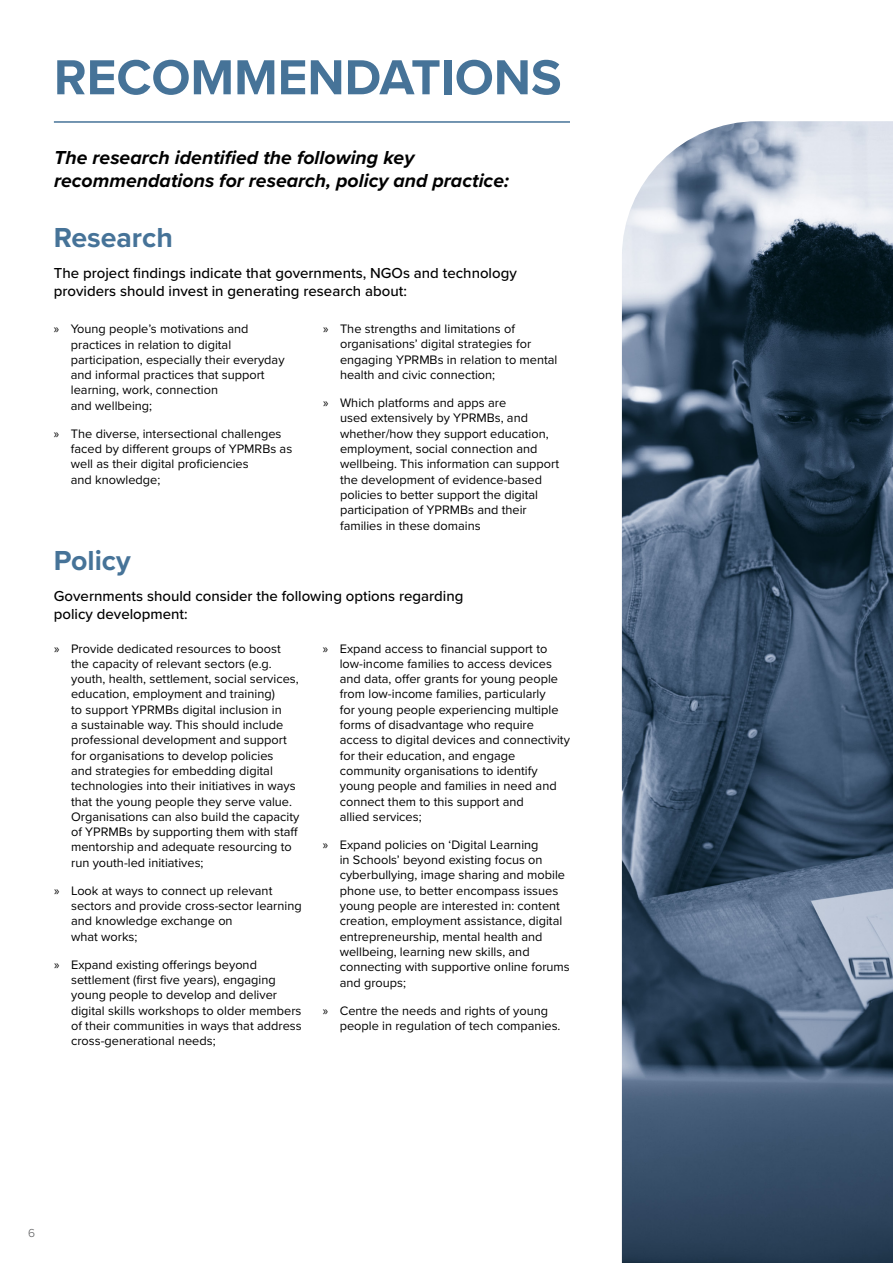
<style>
.page{position:relative;width:893px;height:1263px;background:#fff}
.page>*{position:absolute;margin:0;border:0;box-sizing:border-box;transform-origin:0 0}
.t1{font:700 51px "Proxima Nova";color:#467398}
.t2{font:700 28.5px "Proxima Nova";color:#467398}
.t3{font:italic 700 19.5px/23.4px "Proxima Nova";color:#000}
.t4{font:500 15px/18px "Proxima Nova";color:#000}
.t5{font:12.75px/15.3px "Proxima Nova";color:#000}
.t6{font:300 12px "Proxima Nova";color:#58595b}
.s1{font-family:"Myriad Pro"}
</style>
<div class="page">
<hr style="left:54px;top:121px;width:516px;height:2px;background:#467398">
<img style="left:622px;top:121px;width:271px;height:1142px">
<h1 class="t1" style="left:54px;top:39px;width:509px">RECOMMENDATIONS</h1>
<h3 class="t3" style="left:54px;top:145px;width:456px">The research identified the following key recommendations for research, policy and practice:</h3>
<h2 class="t2" style="left:54px;top:217px;width:121px">Research</h2>
<p class="t4" style="left:54px;top:264px;width:464px">The project findings indicate that governments, NGOs and technology providers should invest in generating research about:</p>
<p class="t5" style="left:71px;top:321px;width:215px;text-indent:-17px"><span class="s1">»</span> Young people’s motivations and practices in relation to digital participation, especially their everyday and informal practices that support learning, work, connection<br>and wellbeing;</p>
<p class="t5" style="left:71px;top:425px;width:223px;text-indent:-17px"><span class="s1">»</span> The diverse, intersectional challenges faced by different groups of YPMRBs as well as their digital proficiencies<br>and knowledge;</p>
<p class="t5" style="left:340px;top:321px;width:219px;text-indent:-17px"><span class="s1">»</span> The strengths and limitations of organisations’ digital strategies for engaging YPRMBs in relation to mental health and civic connection;</p>
<p class="t5" style="left:340px;top:395px;width:221px;text-indent:-17px"><span class="s1">»</span> Which platforms and apps are<br>used extensively by YPRMBs, and whether/how they support education, employment, social connection and wellbeing. This information can support the development of evidence-based policies to better support the digital participation of YPRMBs and their families in these domains</p>
<h2 class="t2" style="left:54px;top:540px;width:78px">Policy</h2>
<p class="t4" style="left:54px;top:587px;width:411px">Governments should consider the following options regarding policy development:</p>
<p class="t5" style="left:71px;top:640px;width:230px;text-indent:-17px"><span class="s1">»</span> Provide dedicated resources to boost the capacity of relevant sectors (e.g. youth, health, settlement, social services, education, employment and training)<br>to support YPRMBs digital inclusion in<br>a sustainable way. This should include professional development and support for organisations to develop policies<br>and strategies for embedding digital technologies into their initiatives in ways that the young people they serve value.<br>Organisations can also build the capacity of YPRMBs by supporting them with staff mentorship and adequate resourcing to run youth-led initiatives;</p>
<p class="t5" style="left:71px;top:882px;width:232px;text-indent:-17px"><span class="s1">»</span> Look at ways to connect up relevant sectors and provide cross-sector learning and knowledge exchange on<br>what works;</p>
<p class="t5" style="left:71px;top:956px;width:232px;text-indent:-17px"><span class="s1">»</span> Expand existing offerings beyond settlement (first five years), engaging young people to develop and deliver digital skills workshops to older members of their communities in ways that address cross-generational needs;</p>
<p class="t5" style="left:340px;top:640px;width:232px;text-indent:-17px"><span class="s1">»</span> Expand access to financial support to low-income families to access devices and data, offer grants for young people from low-income families, particularly<br>for young people experiencing multiple forms of disadvantage who require access to digital devices and connectivity for their education, and engage community organisations to identify young people and families in need and connect them to this support and<br>allied services;</p>
<p class="t5" style="left:340px;top:836px;width:232px;text-indent:-17px"><span class="s1">»</span> Expand policies on ‘Digital Learning<br>in Schools’ beyond existing focus on cyberbullying, image sharing and mobile phone use, to better encompass issues young people are interested in: content creation, employment assistance, digital entrepreneurship, mental health and wellbeing, learning new skills, and connecting with supportive online forums and groups;</p>
<p class="t5" style="left:340px;top:1002px;width:222px;text-indent:-17px"><span class="s1">»</span> Centre the needs and rights of young people in regulation of tech companies.</p>
<p class="t6" style="left:28px;top:1224px;width:9px">6</p>
</div>
